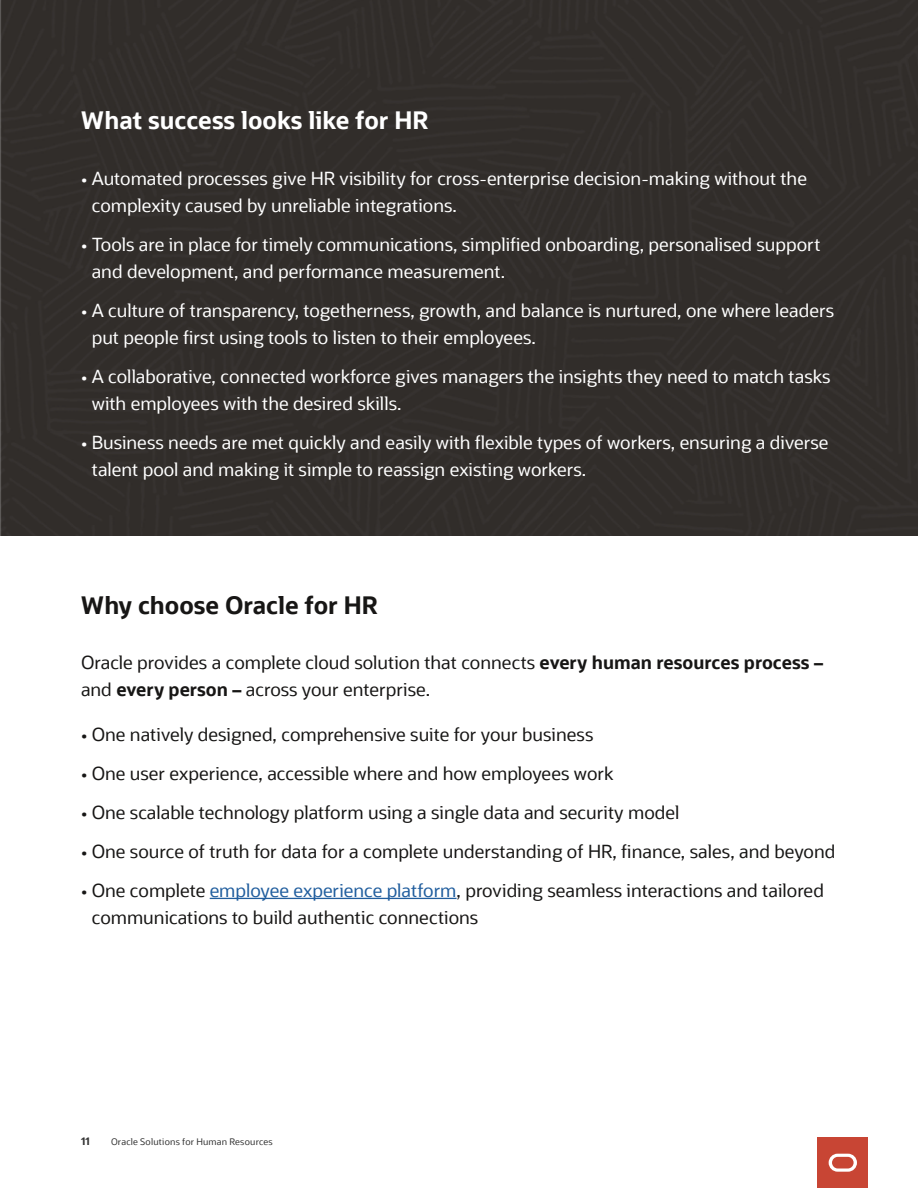
<style>
.page{position:relative;width:918px;height:1188px;background:#fff}
.page>*{position:absolute;margin:0;border:0;box-sizing:border-box;transform-origin:0 0}
.A__Subhead_chapters{font:700 24px "Oracle Sans";color:#fff}
.A__Subhead_chapters-2{font:700 24px "Oracle Sans";color:#171615}
.A__Body_Text_Bullets{font:18px/27px "Oracle Sans";color:#fff}
.A__Body_Text_Bullets-2{font:18px/27px "Oracle Sans";color:#171615}
.A__Body_Text{font:18px/27px "Oracle Sans";color:#171615}
.t1{font:700 10.5px "Oracle Sans";color:#333}
.t2{font:9px "Oracle Sans";letter-spacing:.025em;color:#333}
.s1{font-weight:700}
.s2{color:#215e9e}
</style>
<div class="page">
<div style="left:0;top:0;width:918px;height:536px;background:#312d2a"></div>
<hr style="left:210px;top:898px;width:247px;height:1px;background:#215e9e">
<div style="left:818px;top:1137px;width:50px;height:51px;background:#c84534"></div>
<svg style="left:829px;top:1154px;width:28px;height:18px"></svg>
<p class="A__Subhead_chapters" style="left:81px;top:105px;width:349px">What success looks like for HR</p>
<p class="A__Body_Text_Bullets" style="left:92px;top:165px;width:717px;text-indent:-11px">• Automated processes give HR visibility for cross-enterprise decision-making without the complexity caused by unreliable integrations.</p>
<p class="A__Body_Text_Bullets" style="left:92px;top:231px;width:730px;text-indent:-11px">• Tools are in place for timely communications, simplified onboarding, personalised support and development, and performance measurement.</p>
<p class="A__Body_Text_Bullets" style="left:92px;top:297px;width:744px;text-indent:-11px">• A culture of transparency, togetherness, growth, and balance is nurtured, one where leaders put people first using tools to listen to their employees.</p>
<p class="A__Body_Text_Bullets" style="left:92px;top:363px;width:740px;text-indent:-11px">• A collaborative, connected workforce gives managers the insights they need to match tasks with employees with the desired skills.</p>
<p class="A__Body_Text_Bullets" style="left:92px;top:429px;width:738px;text-indent:-11px">• Business needs are met quickly and easily with flexible types of workers, ensuring a diverse talent pool and making it simple to reassign existing workers.</p>
<p class="A__Subhead_chapters-2" style="left:81px;top:590px;width:298px">Why choose Oracle for HR</p>
<p class="A__Body_Text" style="left:81px;top:649px;width:744px">Oracle provides a complete cloud solution that connects <span class="s1">every human resources process – </span>and <span class="s1">every person –</span> across your enterprise.</p>
<p class="A__Body_Text_Bullets-2" style="left:81px;top:721px;width:514px">• One natively designed, comprehensive suite for your business</p>
<p class="A__Body_Text_Bullets-2" style="left:81px;top:760px;width:534px">• One user experience, accessible where and how employees work</p>
<p class="A__Body_Text_Bullets-2" style="left:81px;top:799px;width:600px">• One scalable technology platform using a single data and security model</p>
<p class="A__Body_Text_Bullets-2" style="left:81px;top:838px;width:756px">• One source of truth for data for a complete understanding of HR, finance, sales, and beyond</p>
<p class="A__Body_Text_Bullets-2" style="left:92px;top:877px;width:734px;text-indent:-11px">• One complete <span class="s2">employee experience platform</span>, providing seamless interactions and tailored communications to build authentic connections</p>
<p class="t1" style="left:81px;top:1135px;width:10px">11</p>
<p class="t2" style="left:111px;top:1137px;width:163px">Oracle Solutions for Human Resources</p>
</div>
